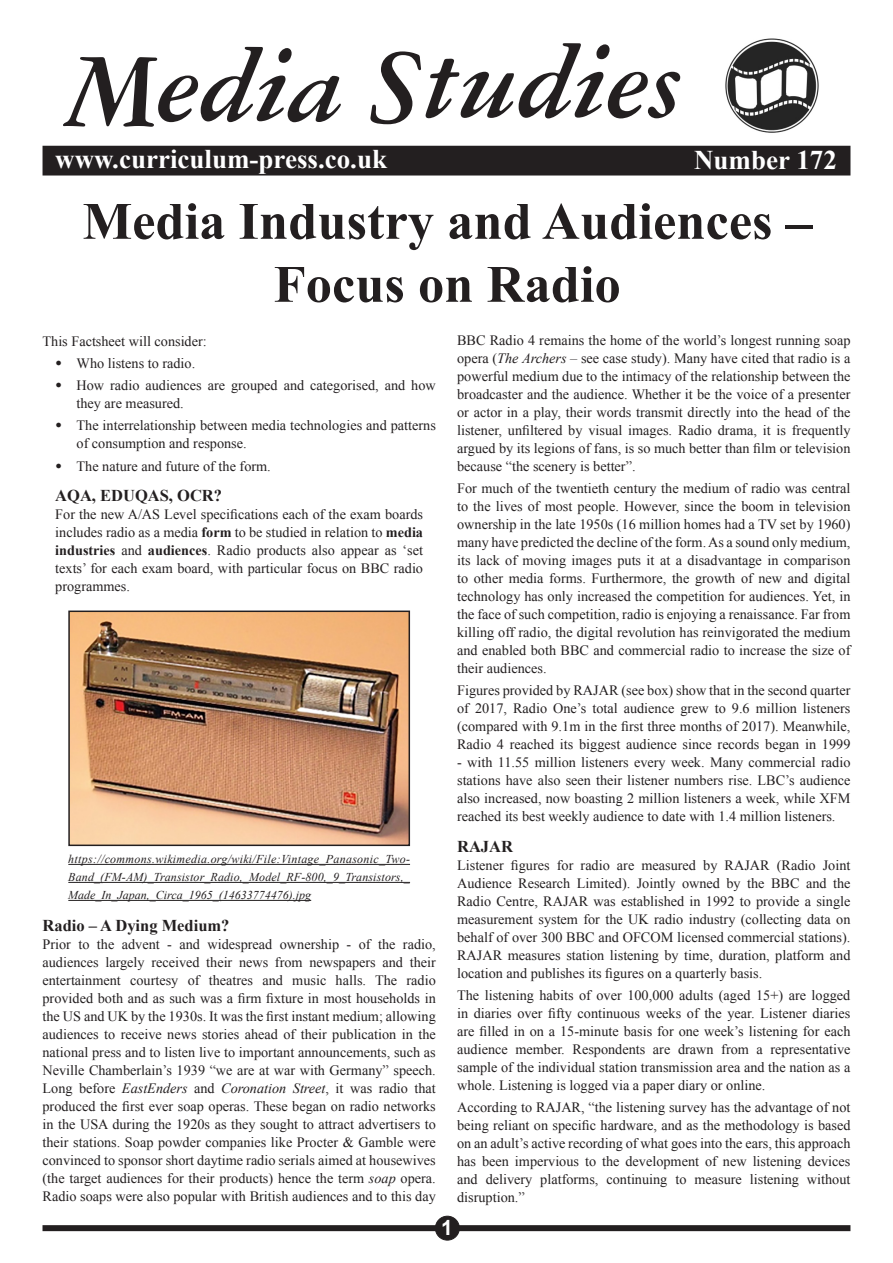
<style>
.page{position:relative;width:893px;height:1263px;background:#fff}
.page>*{position:absolute;margin:0;border:0;box-sizing:border-box;transform-origin:0 0}
.t1{font:italic 700 112.5px "American Garamond BT";color:#231f20}
.t2{font:700 52.5px/63px "Times New Roman";color:#231f20;text-align:center}
.t3{font:700 27px "Times New Roman";color:#fff}
.t4{font:700 21px "Arial";color:#fff}
.Headings{font:700 16.5px "Times New Roman";color:#231f20}
.Body{font:14.25px/18px "Times New Roman";color:#231f20;text-align:justify}
.Body-2{font:italic 12px/18px "Times New Roman";color:#231f20;text-align:justify}
.s1{font-family:"Arial";font-weight:900}
.s2{font-weight:700}
.s3{font-style:italic}
</style>
<div class="page">
<div style="left:43px;top:1225px;width:807px;height:6px;background:#231f20"></div>
<div style="left:435px;top:1216px;width:24px;height:24px;background:#231f20;border-radius:50%"></div>
<div style="left:435px;top:1216px;width:25px;height:24px;border:1px solid #231f20;border-radius:50%"></div>
<div style="left:43px;top:146px;width:807px;height:29px;background:#231f20"></div>
<div style="left:43px;top:146px;width:807px;height:30px;border:2px solid #231f20"></div>
<img style="left:725px;top:38px;width:94px;height:95px">
<hr style="left:68px;top:864px;width:342px;height:1px;background:#231f20">
<hr style="left:68px;top:882px;width:342px;height:1px;background:#231f20">
<hr style="left:68px;top:900px;width:243px;height:1px;background:#231f20">
<img style="left:71px;top:613px;width:336px;height:230px">
<div style="left:68px;top:610px;width:342px;height:236px;border:2px solid #231f20"></div>
<p class="t1" style="left:67px;top:24px;width:94px">M</p>
<p class="t1" style="left:158px;top:18px;width:268px">edia S</p>
<p class="t1" style="left:423px;top:14px;width:261px">tudies</p>
<p class="t3" style="left:55px;top:140px;width:333px">www.curriculum-press.co.uk</p>
<p class="t3" style="left:694px;top:142px;width:144px">Number 172</p>
<p class="t2" style="left:83px;top:188px;width:731px">Media Industry and Audiences –<br>Focus on Radio</p>
<p class="Body" style="left:43px;top:332px;width:166px">This Factsheet will consider:</p>
<p class="Body" style="left:55px;top:354px;width:142px"><span class="s1">•</span> Who listens to radio.</p>
<p class="Body" style="left:77px;top:376px;width:361px;text-indent:-21px"><span class="s1">•</span> How radio audiences are grouped and categorised, and how they are measured.</p>
<p class="Body" style="left:77px;top:416px;width:361px;text-indent:-21px"><span class="s1">•</span> The interrelationship between media technologies and patterns of consumption and response.</p>
<p class="Body" style="left:55px;top:457px;width:217px"><span class="s1">•</span> The nature and future of the form.</p>
<p class="Headings" style="left:55px;top:484px;width:168px">AQA, EDUQAS, OCR?</p>
<p class="Body" style="left:55px;top:505px;width:369px">For the new A/AS Level specifications each of the exam boards includes radio as a media <span class="s2">form</span> to be studied in relation to <span class="s2">media industries</span> and <span class="s2">audiences</span>. Radio products also appear as ‘set texts’ for each exam board, with particular focus on BBC radio programmes.</p>
<p class="Body-2" style="left:68px;top:850px;width:343px">https://commons.wikimedia.org/wiki/File:Vintage_Panasonic_Two-Band_(FM-AM)_Transistor_Radio,_Model_RF-800,_9_Transistors,_ Made_In_Japan,_Circa_1965_(14633774476).jpg</p>
<p class="Headings" style="left:43px;top:914px;width:189px">Radio – A Dying Medium?</p>
<p class="Body" style="left:43px;top:935px;width:395px">Prior to the advent - and widespread ownership - of the radio, audiences largely received their news from newspapers and their entertainment courtesy of theatres and music halls. The radio provided both and as such was a firm fixture in most households in the US and UK by the 1930s. It was the first instant medium; allowing audiences to receive news stories ahead of their publication in the national press and to listen live to important announcements, such as Neville Chamberlain’s 1939 “we are at war with Germany” speech.<br>Long before <span class="s3">EastEnders</span> and <span class="s3">Coronation Street</span>, it was radio that produced the first ever soap operas. These began on radio networks in the USA during the 1920s as they sought to attract advertisers to their stations. Soap powder companies like Procter &amp; Gamble were convinced to sponsor short daytime radio serials aimed at housewives (the target audiences for their products) hence the term <span class="s3">soap</span> opera.<br>Radio soaps were also popular with British audiences and to this day</p>
<p class="Body" style="left:457px;top:331px;width:395px">BBC Radio 4 remains the home of the world’s longest running soap opera (<span class="s3">The Archers –</span> see case study). Many have cited that radio is a powerful medium due to the intimacy of the relationship between the broadcaster and the audience. Whether it be the voice of a presenter or actor in a play, their words transmit directly into the head of the listener, unfiltered by visual images. Radio drama, it is frequently argued by its legions of fans, is so much better than film or television because “the scenery is better”.</p>
<p class="Body" style="left:457px;top:479px;width:395px">For much of the twentieth century the medium of radio was central to the lives of most people. However, since the boom in television ownership in the late 1950s (16 million homes had a TV set by 1960) many have predicted the decline of the form. As a sound only medium, its lack of moving images puts it at a disadvantage in comparison to other media forms. Furthermore, the growth of new and digital technology has only increased the competition for audiences. Yet, in the face of such competition, radio is enjoying a renaissance. Far from killing off radio, the digital revolution has reinvigorated the medium and enabled both BBC and commercial radio to increase the size of their audiences.</p>
<p class="Body" style="left:457px;top:681px;width:395px">Figures provided by RAJAR (see box) show that in the second quarter of 2017, Radio One’s total audience grew to 9.6 million listeners (compared with 9.1m in the first three months of 2017). Meanwhile, Radio 4 reached its biggest audience since records began in 1999</p>
<p class="Body" style="left:457px;top:753px;width:395px">- with 11.55 million listeners every week. Many commercial radio stations have also seen their listener numbers rise. LBC’s audience also increased, now boasting 2 million listeners a week, while XFM reached its best weekly audience to date with 1.4 million listeners.</p>
<p class="Headings" style="left:457px;top:835px;width:57px">RAJAR</p>
<p class="Body" style="left:457px;top:856px;width:395px">Listener figures for radio are measured by RAJAR (Radio Joint Audience Research Limited). Jointly owned by the BBC and the Radio Centre, RAJAR was established in 1992 to provide a single measurement system for the UK radio industry (collecting data on behalf of over 300 BBC and OFCOM licensed commercial stations).<br>RAJAR measures station listening by time, duration, platform and location and publishes its figures on a quarterly basis.</p>
<p class="Body" style="left:457px;top:986px;width:395px">The listening habits of over 100,000 adults (aged 15+) are logged in diaries over fifty continuous weeks of the year. Listener diaries are filled in on a 15-minute basis for one week’s listening for each audience member. Respondents are drawn from a representative sample of the individual station transmission area and the nation as a whole. Listening is logged via a paper diary or online.</p>
<p class="Body" style="left:457px;top:1098px;width:395px">According to RAJAR, “the listening survey has the advantage of not being reliant on specific hardware, and as the methodology is based on an adult’s active recording of what goes into the ears, this approach has been impervious to the development of new listening devices and delivery platforms, continuing to measure listening without disruption.”</p>
<p class="t4" style="left:441px;top:1214px;width:13px">1</p>
</div>
